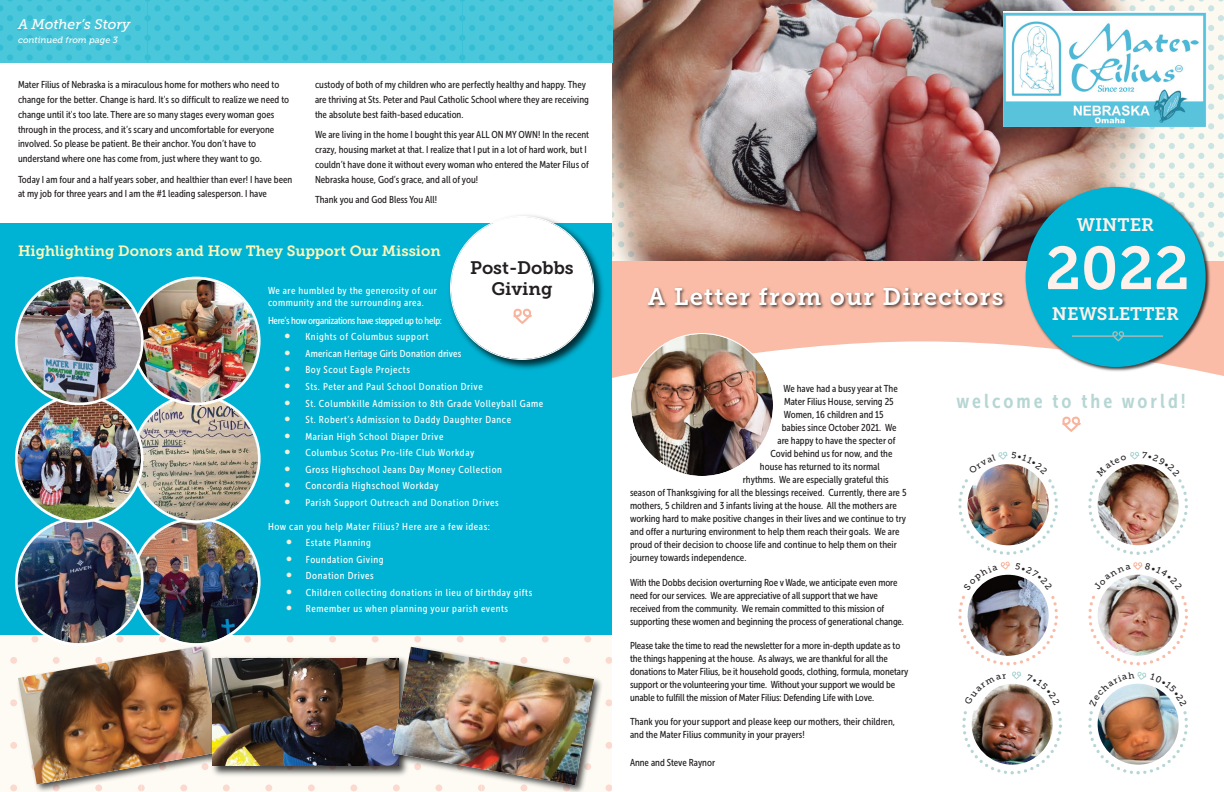
<style>
.page{position:relative;width:1224px;height:792px;background:#fff}
.page>*{position:absolute;margin:0;border:0;box-sizing:border-box;transform-origin:0 0}
.t1{font:60px "Museo Slab 700";color:#fef0ea}
.t2{font:24px "Museo Slab 700";letter-spacing:.05em;color:#fff}
.t3{font:20px "Museo Sans Cond 700";letter-spacing:.15em;color:#b6d6d4}
.t4{font:18px "Museo Slab 700";color:#231f20}
.t5{font:18px "Museo Slab 700";color:#fef0ea}
.t6{font:14.8px "Museo Slab 700";color:#fff9b8}
.t7{font:italic 14px "Museo Slab 500";color:#fff}
.t8{font:10px/14.8px "Museo Sans Cond 500";color:#231f20}
.t9{font:10px/12px "Museo Sans Cond 500";letter-spacing:.06em;color:#fff}
.t10{font:10px "Museo Sans Cond 500";letter-spacing:-.025em;color:#fff}
.t11{font:10px "Museo Sans Cond 500";letter-spacing:.02em;color:#fff}
.t12{font:italic 9px "Museo Slab 500";color:#fff}
.s1{font-family:"Museo Slab 700";font-size:14px;color:#f4efd8}
</style>
<div class="page">
<svg style="left:0;top:635px;width:612px;height:157px;fill:#fdfbf4"></svg>
<img style="left:612px;top:0;width:612px;height:261px">
<svg style="left:612px;top:261px;width:612px;height:117px;fill:#fabca7"></svg>
<img style="left:642px;top:281px;width:380px;height:45px">
<svg style="left:0;top:0;width:612px;height:63px;background:#46c5d9"></svg>
<img style="left:630px;top:333px;width:144px;height:143px">
<img style="left:1022px;top:184px;width:191px;height:191px">
<div style="left:1026px;top:187px;width:180px;height:180px;background:#00b3d4;border-radius:50%"></div>
<svg style="left:1072px;top:331px;width:90px;height:11px"></svg>
<svg style="left:1062px;top:416px;width:19px;height:16px"></svg>
<div style="left:0;top:224px;width:612px;height:411px;background:#00b3d4"></div>
<img style="left:446px;top:215px;width:161px;height:154px">
<svg style="left:450px;top:216px;width:144px;height:144px"></svg>
<img style="left:1004px;top:12px;width:202px;height:115px">
<img style="left:12px;top:640px;width:222px;height:152px">
<img style="left:15px;top:277px;width:246px;height:507px">
<img style="left:18px;top:646px;width:202px;height:138px">
<img style="left:209px;top:654px;width:177px;height:125px">
<img style="left:213px;top:658px;width:173px;height:108px">
<img style="left:386px;top:641px;width:222px;height:151px">
<img style="left:392px;top:647px;width:202px;height:138px">
<img style="left:958px;top:452px;width:104px;height:323px">
<img style="left:1088px;top:452px;width:100px;height:323px">
<p class="t7" style="left:18px;top:19px;width:114px">A Mother’s Story</p>
<p class="t12" style="left:18px;top:36px;width:101px">continued from page 3</p>
<p class="t8" style="left:18px;top:79px;width:273px">Mater Filius of Nebraska is a miraculous home for mothers who need to change for the better. Change is hard. It's so difficult to realize we need to change until it's too late. There are so many stages every woman goes through in the process, and it’s scary and uncomfortable for everyone involved. So please be patient. Be their anchor. You don’t have to understand where one has come from, just where they want to go.</p>
<p class="t8" style="left:18px;top:173px;width:276px">Today I am four and a half years sober, and healthier than ever! I have been at my job for three years and I am the #1 leading salesperson. I have</p>
<p class="t8" style="left:315px;top:79px;width:275px">custody of both of my children who are perfectly healthy and happy. They are thriving at Sts. Peter and Paul Catholic School where they are receiving the absolute best faith-based education.</p>
<p class="t8" style="left:315px;top:129px;width:276px">We are living in the home I bought this year ALL ON MY OWN! In the recent crazy, housing market at that. I realize that I put in a lot of hard work, but I couldn’t have done it without every woman who entered the Mater Filus of Nebraska house, God’s grace, and all of you!</p>
<p class="t8" style="left:315px;top:193px;width:124px">Thank you and God Bless You All!</p>
<p class="t5" style="left:1077px;top:218px;width:79px">WINTER</p>
<p class="t6" style="left:18px;top:245px;width:424px">Highlighting Donors and How They Support Our Mission</p>
<p class="t1" style="left:1045px;top:247px;width:146px">2022</p>
<p class="t4" style="left:470px;top:261px;width:105px">Post-Dobbs</p>
<p class="t4" style="left:491px;top:283px;width:63px">Giving</p>
<p class="t9" style="left:268px;top:286px;width:170px">We are humbled by the generosity of our community and the surrounding area.</p>
<p class="t10" style="left:268px;top:317px;width:175px">Here’s how organizations have stepped up to help:</p>
<p class="t9" style="left:284px;top:332px;width:146px"><span class="s1">•</span> Knights of Columbus support</p>
<p class="t11" style="left:284px;top:350px;width:178px"><span class="s1">•</span> American Heritage Girls Donation drives</p>
<p class="t9" style="left:284px;top:365px;width:127px"><span class="s1">•</span> Boy Scout Eagle Projects</p>
<p class="t9" style="left:284px;top:382px;width:200px"><span class="s1">•</span> Sts. Peter and Paul School Donation Drive</p>
<p class="t9" style="left:284px;top:398px;width:260px"><span class="s1">•</span> St. Columbkille Admission to 8th Grade Volleyball Game</p>
<p class="t9" style="left:284px;top:415px;width:228px"><span class="s1">•</span> St. Robert’s Admission to Daddy Daughter Dance</p>
<p class="t9" style="left:284px;top:431px;width:161px"><span class="s1">•</span> Marian High School Diaper Drive</p>
<p class="t9" style="left:284px;top:448px;width:191px"><span class="s1">•</span> Columbus Scotus Pro-life Club Workday</p>
<p class="t9" style="left:284px;top:464px;width:219px"><span class="s1">•</span> Gross Highschool Jeans Day Money Collection</p>
<p class="t9" style="left:284px;top:481px;width:156px"><span class="s1">•</span> Concordia Highschool Workday</p>
<p class="t9" style="left:284px;top:497px;width:216px"><span class="s1">•</span> Parish Support Outreach and Donation Drives</p>
<p class="t9" style="left:268px;top:521px;width:223px">How can you help Mater Filius? Here are a few ideas:</p>
<p class="t9" style="left:286px;top:538px;width:87px"><span class="s1">•</span> Estate Planning</p>
<p class="t9" style="left:286px;top:554px;width:99px"><span class="s1">•</span> Foundation Giving</p>
<p class="t9" style="left:286px;top:571px;width:89px"><span class="s1">•</span> Donation Drives</p>
<p class="t9" style="left:286px;top:587px;width:248px"><span class="s1">•</span> Children collecting donations in lieu of birthday gifts</p>
<p class="t9" style="left:286px;top:604px;width:224px"><span class="s1">•</span> Remember us when planning your parish events</p>
<p class="t2" style="left:648px;top:288px;width:357px">A Letter from our Directors</p>
<p class="t5" style="left:1052px;top:307px;width:129px">NEWSLETTER</p>
<p class="t8" style="left:783px;top:383px;width:116px">We have had a busy year at The</p>
<p class="t8" style="left:784px;top:396px;width:111px">Mater Filius House, serving 25</p>
<p class="t8" style="left:784px;top:409px;width:102px">Women, 16 children and 15</p>
<p class="t8" style="left:782px;top:422px;width:116px">babies since October 2021. We</p>
<p class="t8" style="left:777px;top:435px;width:120px">are happy to have the specter of</p>
<p class="t8" style="left:771px;top:448px;width:123px">Covid behind us for now, and the</p>
<p class="t8" style="left:760px;top:461px;width:121px">house has returned to its normal</p>
<p class="t8" style="left:743px;top:474px;width:147px">rhythms. We are especially grateful this</p>
<p class="t8" style="left:630px;top:487px;width:278px">season of Thanksgiving for all the blessings received. Currently, there are 5</p>
<p class="t8" style="left:630px;top:500px;width:268px">mothers, 5 children and 3 infants living at the house. All the mothers are</p>
<p class="t8" style="left:630px;top:513px;width:278px">working hard to make positive changes in their lives and we continue to try</p>
<p class="t8" style="left:630px;top:526px;width:271px">and offer a nurturing environment to help them reach their goals. We are</p>
<p class="t8" style="left:630px;top:539px;width:268px">proud of their decision to choose life and continue to help them on their</p>
<p class="t8" style="left:630px;top:552px;width:118px">journey towards independence.</p>
<p class="t8" style="left:630px;top:577px;width:275px;line-height:13px">With the Dobbs decision overturning Roe v Wade, we anticipate even more need for our services. We are appreciative of all support that we have received from the community. We remain committed to this mission of supporting these women and beginning the process of generational change.</p>
<p class="t8" style="left:630px;top:640px;width:280px;line-height:13px">Please take the time to read the newsletter for a more in-depth update as to the things happening at the house. As always, we are thankful for all the donations to Mater Filius, be it household goods, clothing, formula, monetary support or the volunteering your time. Without your support we would be unable to fulfill the mission of Mater Filius: Defending Life with Love.</p>
<p class="t8" style="left:630px;top:716px;width:267px;line-height:13px">Thank you for your support and please keep our mothers, their children, and the Mater Filius community in your prayers!</p>
<p class="t8" style="left:630px;top:756px;width:87px">Anne and Steve Raynor</p>
<p class="t3" style="left:957px;top:390px;width:231px">welcome to the world!</p>
</div>
